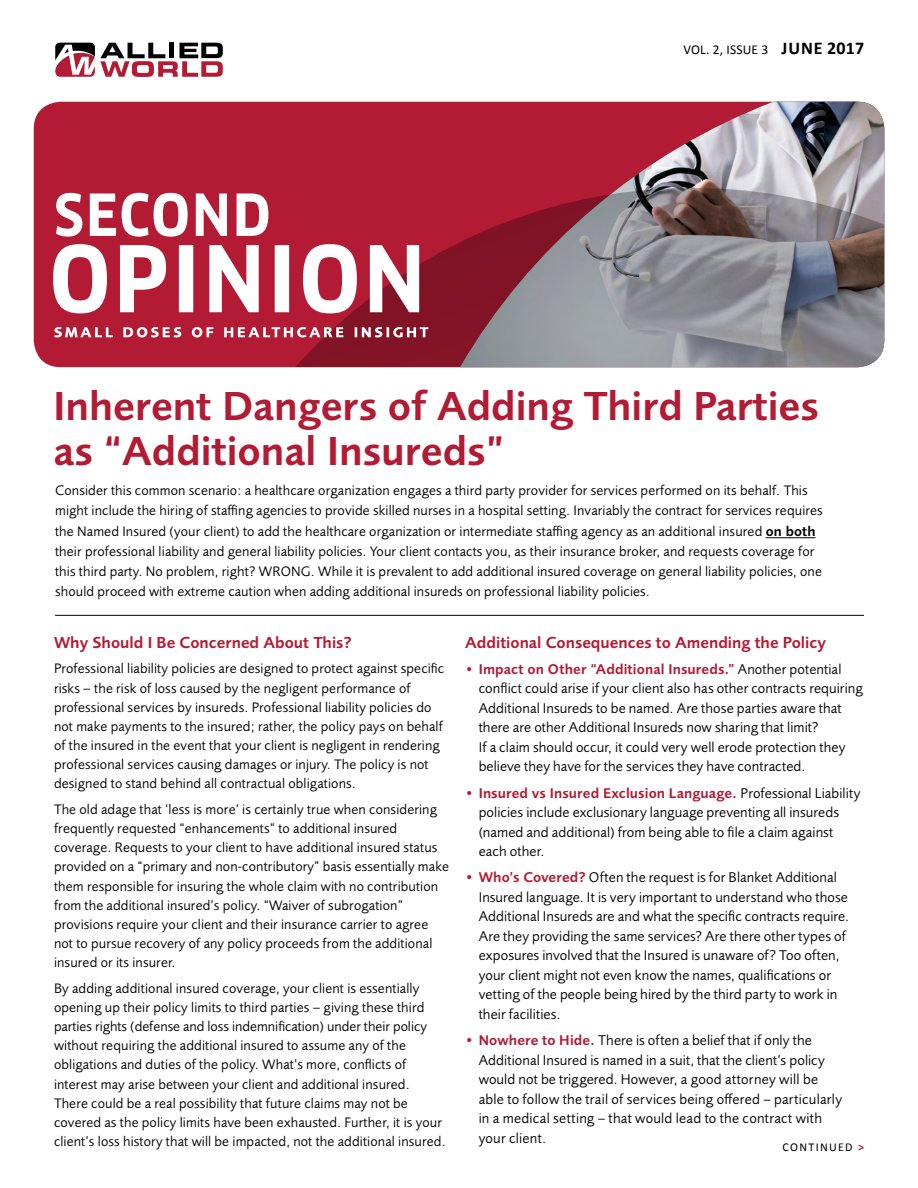
<style>
.page{position:relative;width:918px;height:1188px;background:#fff}
.page>*{position:absolute;margin:0;border:0;box-sizing:border-box;transform-origin:0 0}
.t1{font:600 42px/45px "Foundry Sans";color:#b31b34}
.t2{font:600 16.5px "Foundry Sans";color:#b31b34}
.t3{font:14.7px/19.5px "Foundry Sans";letter-spacing:.005em;color:#000}
.t4{font:14.25px/19px "Foundry Sans";letter-spacing:.01em;color:#000}
.t5{font:13.5px "Calibri";letter-spacing:.01em;color:#000}
.t6{font:12px "Calibri";letter-spacing:.11em;color:#000}
.s1{font-weight:700;font-size:18px}
.s2{font-weight:600}
.s3{font-weight:600;color:#c41230}
.s4{font-weight:600;color:#b31b34}
.s5{font-size:14.25px}
.s6{font-weight:700;color:#b31b34}
</style>
<div class="page">
<div style="left:34px;top:102px;width:850px;height:265px;background:#b31b34;border-radius:27px"></div>
<img style="left:639px;top:102px;width:245px;height:71px">
<svg style="left:137px;top:173px;width:747px;height:194px"></svg>
<svg style="left:54px;top:327px;width:374px;height:11px"></svg>
<svg style="left:53px;top:244px;width:366px;height:69px"></svg>
<svg style="left:56px;top:193px;width:212px;height:44px"></svg>
<svg style="left:54px;top:41px;width:42px;height:37px"></svg>
<svg style="left:55px;top:43px;width:168px;height:34px"></svg>
<hr style="left:55px;top:615px;width:809px;height:1px;background:#000">
<hr style="left:766px;top:537px;width:50px;height:1px;background:#000">
<p class="t5" style="left:684px;top:42px;width:182px">VOL. 2, ISSUE 3 <span class="s1">JUNE 2017</span></p>
<h1 class="t1" style="left:54px;top:384px;width:767px">Inherent Dangers of Adding Third Parties as “Additional Insureds”</h1>
<p class="t4" style="left:55px;top:481px;width:769px;line-height:20.2px">Consider this common scenario: a healthcare organization engages a third party provider for services performed on its behalf. This might include the hiring of staffing agencies to provide skilled nurses in a hospital setting. Invariably the contract for services requires the Named Insured (your client) to add the healthcare organization or intermediate staffing agency as an additional insured <span class="s2">on both </span>their professional liability and general liability policies. Your client contacts you, as their insurance broker, and requests coverage for this third party. No problem, right? WRONG. While it is prevalent to add additional insured coverage on general liability policies, one should proceed with extreme caution when adding additional insureds on professional liability policies.</p>
<p class="t2" style="left:54px;top:633px;width:299px">Why Should I Be Concerned About This?</p>
<p class="t4" style="left:54px;top:659px;width:392px">Professional liability policies are designed to protect against specific risks – the risk of loss caused by the negligent performance of professional services by insureds. Professional liability policies do not make payments to the insured; rather, the policy pays on behalf of the insured in the event that your client is negligent in rendering professional services causing damages or injury. The policy is not designed to stand behind all contractual obligations.</p>
<p class="t4" style="left:54px;top:800px;width:397px">The old adage that ‘less is more’ is certainly true when considering frequently requested “enhancements” to additional insured coverage. Requests to your client to have additional insured status provided on a “primary and non-contributory” basis essentially make them responsible for insuring the whole claim with no contribution from the additional insured’s policy. “Waiver of subrogation” provisions require your client and their insurance carrier to agree not to pursue recovery of any policy proceeds from the additional insured or its insurer.</p>
<p class="t4" style="left:54px;top:979px;width:393px">By adding additional insured coverage, your client is essentially opening up their policy limits to third parties – giving these third parties rights (defense and loss indemnification) under their policy without requiring the additional insured to assume any of the obligations and duties of the policy. What’s more, conflicts of interest may arise between your client and additional insured.<br>There could be a real possibility that future claims may not be covered as the policy limits have been exhausted. Further, it is your client’s loss history that will be impacted, not the additional insured.</p>
<p class="t2" style="left:465px;top:633px;width:362px">Additional Consequences to Amending the Policy</p>
<p class="t3" style="left:479px;top:659px;width:386px;text-indent:-13px"><span class="s3">•</span> <span class="s4">Impact on Other “Additional Insureds.”</span> Another potential conflict could arise if your client also has other contracts requiring Additional Insureds to be named. Are those parties aware that there are other Additional Insureds now sharing that limit?<br>If a claim should occur, it could very well erode protection they believe they have for the services they have contracted.</p>
<p class="t3" style="left:479px;top:783px;width:383px;text-indent:-13px"><span class="s3">•</span> <span class="s4">Insured vs Insured Exclusion Language.</span> Professional Liability policies include exclusionary language preventing all insureds (named and additional) from being able to file a claim against each other.</p>
<p class="t3" style="left:479px;top:868px;width:372px;text-indent:-13px"><span class="s3">•</span> <span class="s4">Who’s Covered?</span> Often the request is for Blanket Additional Insured language. It is very important to understand who those Additional Insureds are and what the specific contracts require.<br>Are they providing the same services? Are there other types of exposures involved that the Insured is unaware of? Too often, your client might not even know the names, qualifications or vetting of the people being hired by the third party to work in their facilities.</p>
<p class="t3" style="left:479px;top:1031px;width:365px;text-indent:-13px"><span class="s3">•</span> <span class="s4">Nowhere to Hide.</span> There is often a belief that if only the Additional Insured is named in a suit, that the client’s policy would not be triggered. However, a good attorney will be able to follow the trail of services being offered <span class="s5">–</span> particularly in a medical setting <span class="s5">–</span> that would lead to the contract with your client.</p>
<p class="t6" style="left:783px;top:1140px;width:83px">CONTINUED <span class="s6">&gt;</span></p>
</div>
